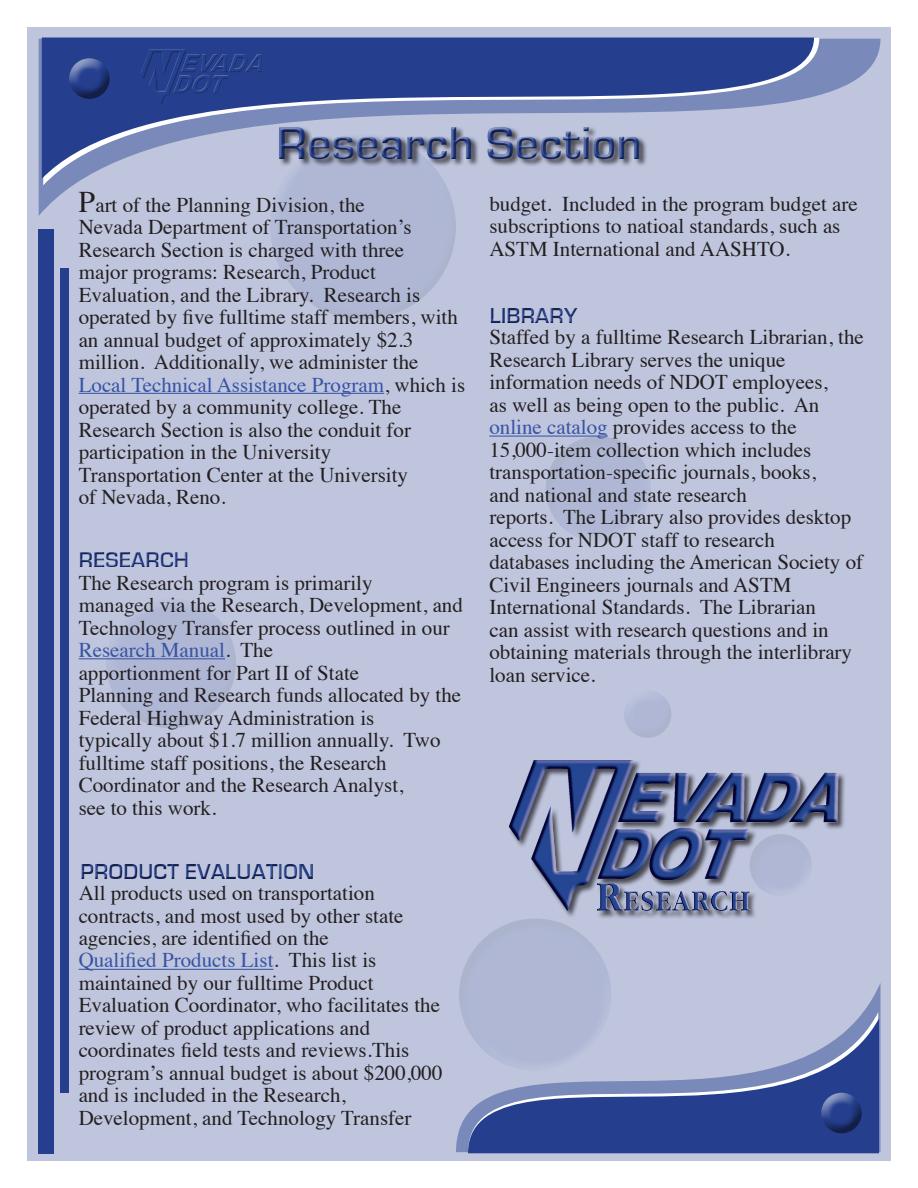
<style>
.page{position:relative;width:918px;height:1188px;background:#fff}
.page>*{position:absolute;margin:0;border:0;box-sizing:border-box;transform-origin:0 0}
.t1{font:700 48px "Eurostile";color:#253f8e}
.t2{font:700 22.5px "Eurostile";color:#253f8e}
.t3{font:21px/22.5px "Times";color:#231f20}
.s1{font-size:30px}
.s2{color:#3853a3}
</style>
<div class="page">
<div style="left:27px;top:27px;width:864px;height:1134px;background:#bec5dd"></div>
<div style="left:60px;top:268px;width:9px;height:825px;background:#253f8e"></div>
<div style="left:39px;top:229px;width:15px;height:924px;background:#253f8e"></div>
<div style="left:272px;top:163px;width:185px;height:158px;background:#231f20;opacity:.75"></div>
<img style="left:508px;top:760px;width:334px;height:158px">
<svg style="left:456px;top:983px;width:425px;height:170px"></svg>
<svg style="left:614px;top:1012px;width:264px;height:6px"></svg>
<svg style="left:468px;top:1018px;width:411px;height:136px;fill:#253f8e"></svg>
<svg style="left:39px;top:37px;width:841px;height:179px"></svg>
<svg style="left:43px;top:37px;width:776px;height:148px"></svg>
<svg style="left:42px;top:37px;width:772px;height:142px;fill:#253f8e"></svg>
<div style="left:104px;top:597px;width:131px;height:103px;background:#fff;opacity:.75"></div>
<div style="left:105px;top:618px;width:131px;height:111px;background:#231f20;opacity:.75"></div>
<div style="left:622px;top:697px;width:51px;height:42px;background:#231f20;opacity:.75"></div>
<svg style="left:457px;top:916px;width:157px;height:158px"></svg>
<svg style="left:544px;top:435px;width:107px;height:100px"></svg>
<svg style="left:748px;top:832px;width:66px;height:66px"></svg>
<div style="left:820px;top:1092px;width:42px;height:29px;background:#fff;opacity:.75"></div>
<div style="left:820px;top:1098px;width:42px;height:36px;background:#231f20;opacity:.75"></div>
<div style="left:68px;top:57px;width:42px;height:30px;background:#fff;opacity:.75"></div>
<div style="left:68px;top:63px;width:42px;height:36px;background:#231f20;opacity:.75"></div>
<hr style="left:79px;top:393px;width:305px;height:1px;background:#3853a3">
<hr style="left:79px;top:658px;width:146px;height:1px;background:#3853a3">
<hr style="left:79px;top:969px;width:194px;height:1px;background:#3853a3">
<hr style="left:489px;top:436px;width:119px;height:1px;background:#3853a3">
<img style="left:140px;top:49px;width:122px;height:56px">
<div style="left:267px;top:116px;width:385px;height:48px;background:#fff;opacity:.75"></div>
<div style="left:267px;top:120px;width:385px;height:51px;background:#231f20;opacity:.75"></div>
<div style="left:75px;top:547px;width:125px;height:32px;background:#231f20;opacity:.75"></div>
<div style="left:76px;top:858px;width:249px;height:32px;background:#231f20;opacity:.75"></div>
<div style="left:486px;top:302px;width:104px;height:32px;background:#231f20;opacity:.75"></div>
<h1 class="t1" style="left:276px;top:117px;width:367px">Research Section</h1>
<p class="t3" style="left:79px;top:192px;width:388px"><span class="s1">P</span>art of the Planning Division, the<br>Nevada Department of Transportation’s Research Section is charged with three<br>major programs: Research, Product Evaluation, and the Library. Research is operated by five fulltime staff members, with an annual budget of approximately $2.3 million. Additionally, we administer the <span class="s2">Local Technical Assistance Program</span>, which is operated by a community college. The Research Section is also the conduit for participation in the University<br>Transportation Center at the University<br>of Nevada, Reno.</p>
<p class="t2" style="left:79px;top:548px;width:112px">RESEARCH</p>
<p class="t3" style="left:79px;top:570px;width:386px">The Research program is primarily<br>managed via the Research, Development, and Technology Transfer process outlined in our <span class="s2">Research Manual</span>. The<br>apportionment for Part II of State<br>Planning and Research funds allocated by the Federal Highway Administration is<br>typically about $1.7 million annually. Two fulltime staff positions, the Research Coordinator and the Research Analyst,<br>see to this work.</p>
<p class="t2" style="left:80px;top:859px;width:236px">PRODUCT EVALUATION</p>
<p class="t3" style="left:79px;top:880px;width:365px">All products used on transportation contracts, and most used by other state agencies, are identified on the<br><span class="s2">Qualified Products List</span>. This list is maintained by our fulltime Product Evaluation Coordinator, who facilitates the review of product applications and coordinates field tests and reviews.This program’s annual budget is about $200,000 and is included in the Research, Development, and Technology Transfer</p>
<p class="t3" style="left:489px;top:191px;width:370px">budget. Included in the program budget are subscriptions to natioal standards, such as<br>ASTM International and AASHTO.</p>
<p class="t2" style="left:489px;top:303px;width:90px">LIBRARY</p>
<p class="t3" style="left:489px;top:324px;width:376px">Staffed by a fulltime Research Librarian, the Research Library serves the unique information needs of NDOT employees,<br>as well as being open to the public. An <span class="s2">online catalog</span> provides access to the 15,000-item collection which includes transportation-specific journals, books,<br>and national and state research<br>reports. The Library also provides desktop access for NDOT staff to research<br>databases including the American Society of Civil Engineers journals and ASTM International Standards. The Librarian<br>can assist with research questions and in obtaining materials through the interlibrary loan service.</p>
</div>
